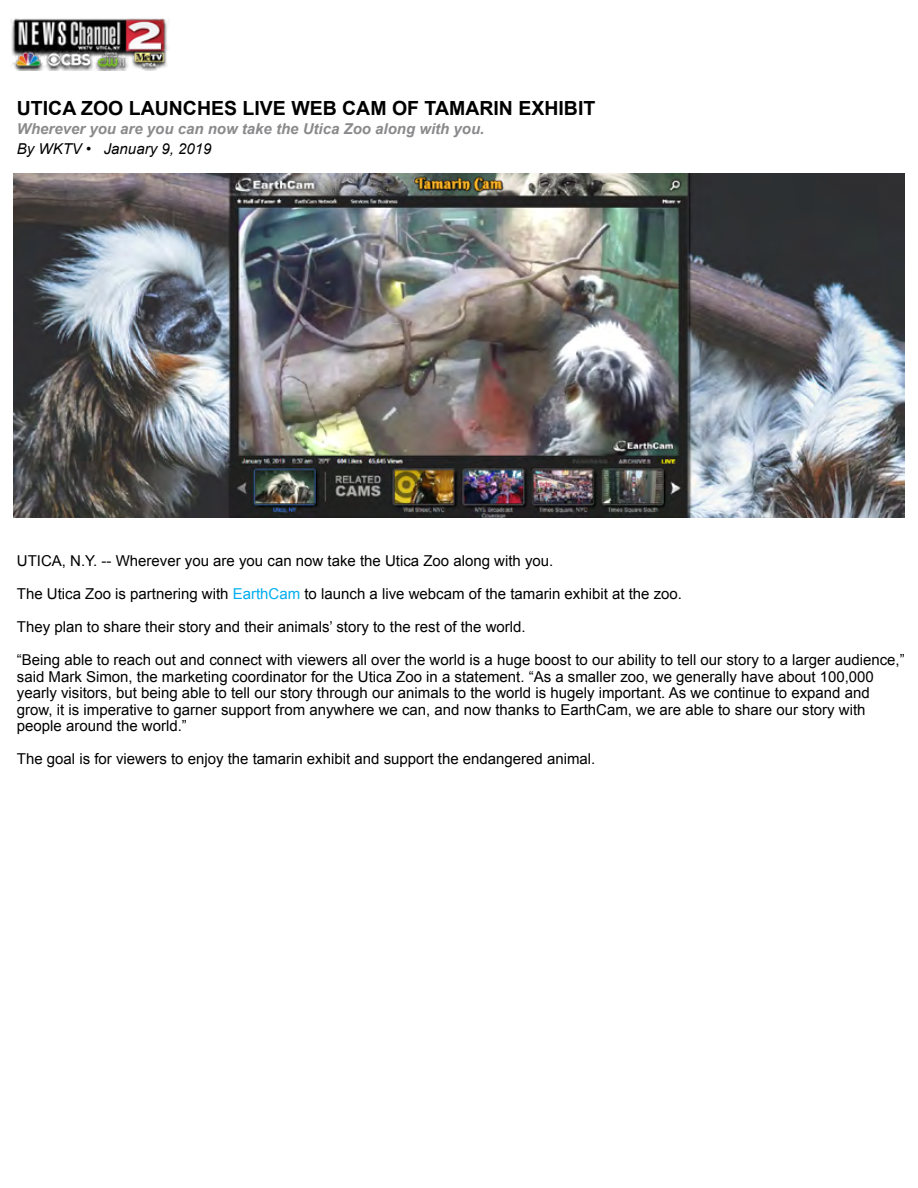
<style>
.page{position:relative;width:918px;height:1188px;background:#fff}
.page>*{position:absolute;margin:0;border:0;box-sizing:border-box;transform-origin:0 0}
.t1{font:700 19.5px "Arial";color:#000}
.t2{font:15px/16.5px "Arial";color:#000}
.t3{font:italic 700 15px "Arial";color:#8a8a8c}
.t4{font:italic 15px "Arial";color:#000}
.s1{color:#00aeef}
</style>
<div class="page">
<img style="left:14px;top:173px;width:890px;height:344px">
<img style="left:11px;top:18px;width:157px;height:52px">
<h1 class="t1" style="left:17px;top:95px;width:580px">UTICA ZOO LAUNCHES LIVE WEB CAM OF TAMARIN EXHIBIT</h1>
<p class="t3" style="left:17px;top:119px;width:469px">Wherever you are you can now take the Utica Zoo along with you.</p>
<p class="t4" style="left:17px;top:139px;width:196px">By WKTV • January 9, 2019</p>
<p class="t2" style="left:17px;top:553px;width:538px">UTICA, N.Y. -- Wherever you are you can now take the Utica Zoo along with you.</p>
<p class="t2" style="left:17px;top:586px;width:667px">The Utica Zoo is partnering with <span class="s1">EarthCam</span> to launch a live webcam of the tamarin exhibit at the zoo.</p>
<p class="t2" style="left:17px;top:619px;width:510px">They plan to share their story and their animals’ story to the rest of the world.</p>
<p class="t2" style="left:17px;top:652px;width:889px">“Being able to reach out and connect with viewers all over the world is a huge boost to our ability to tell our story to a larger audience,” said Mark Simon, the marketing coordinator for the Utica Zoo in a statement. “As a smaller zoo, we generally have about 100,000 yearly visitors, but being able to tell our story through our animals to the world is hugely important. As we continue to expand and grow, it is imperative to garner support from anywhere we can, and now thanks to EarthCam, we are able to share our story with people around the world.”</p>
<p class="t2" style="left:17px;top:751px;width:580px">The goal is for viewers to enjoy the tamarin exhibit and support the endangered animal.</p>
</div>
